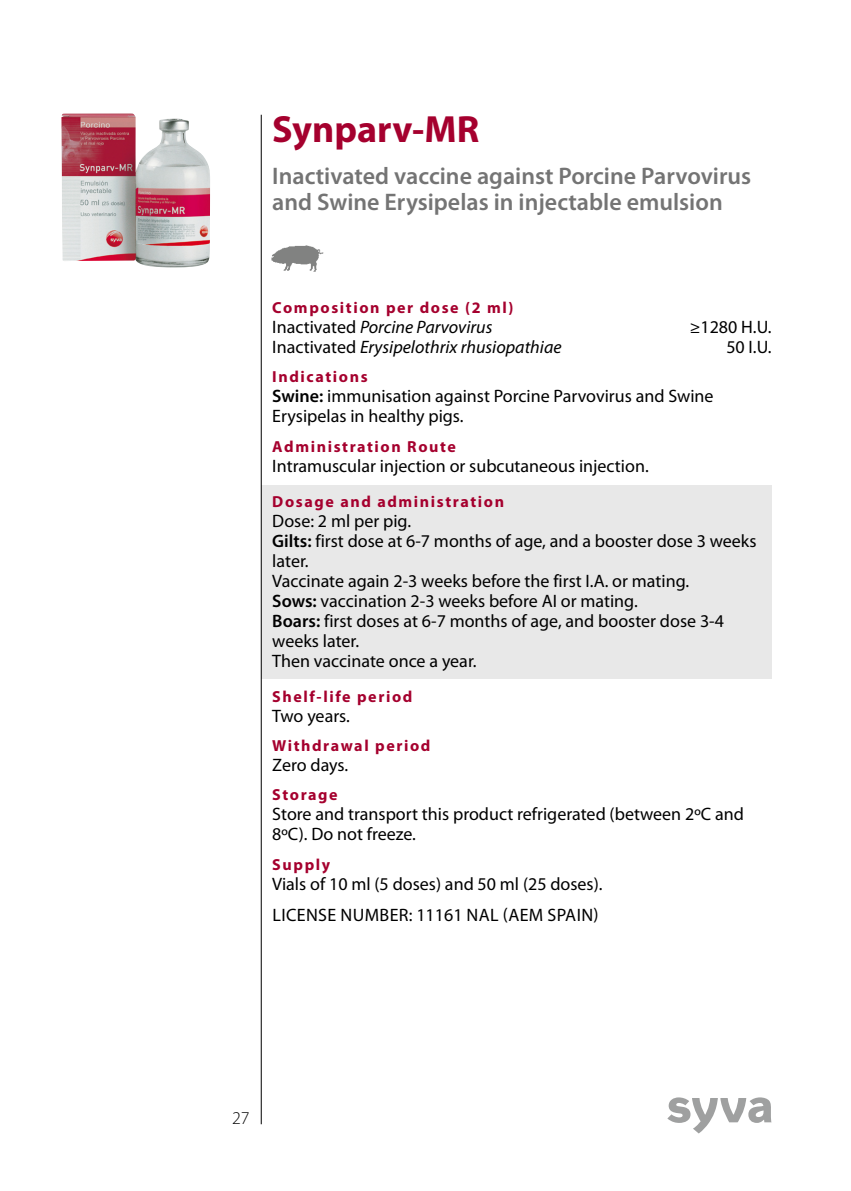
<style>
.page{position:relative;width:851px;height:1191px;background:#fff}
.page>*{position:absolute;margin:0;border:0;box-sizing:border-box;transform-origin:0 0}
.t1{font:700 38px "Myriad Pro";color:#a5002e}
.t2{font:600 24px/26px "Myriad Pro";color:#747474}
.t3{font:18px/20px "Myriad Pro";color:#000}
.t4{font:italic 18px "Myriad Pro";color:#000}
.t5{font:300 18px "Myriad Pro";color:#000}
.t6{font:700 16px "Myriad Pro";letter-spacing:.1em;color:#a5002e}
.s1{font-style:normal}
.s2{font-weight:600}
</style>
<div class="page">
<div style="left:261px;top:485px;width:510px;height:194px;background:#e8e8e8"></div>
<hr style="left:261px;top:115px;width:1px;height:1009px;background:#000">
<svg style="left:667px;top:1097px;width:104px;height:36px"></svg>
<img style="left:271px;top:245px;width:53px;height:27px">
<img style="left:61px;top:113px;width:149px;height:154px">
<h1 class="t1" style="left:272px;top:108px;width:208px">Synparv-MR</h1>
<h2 class="t2" style="left:272px;top:163px;width:480px">Inactivated vaccine against Porcine Parvovirus and Swine Erysipelas in injectable emulsion</h2>
<p class="t6" style="left:272px;top:298px;width:243px">Composition per dose (2 ml)</p>
<p class="t4" style="left:272px;top:317px;width:221px"><span class="s1">Inactivated</span> Porcine Parvovirus</p>
<p class="t3" style="left:689px;top:317px;width:83px">≥1280 H.U.</p>
<p class="t4" style="left:272px;top:337px;width:291px"><span class="s1">Inactivated</span> Erysipelothrix rhusiopathiae</p>
<p class="t3" style="left:726px;top:337px;width:47px">50 I.U.</p>
<p class="t6" style="left:272px;top:368px;width:97px">Indications</p>
<p class="t3" style="left:272px;top:386px;width:442px"><span class="s2">Swine:</span> immunisation against Porcine Parvovirus and Swine<br>Erysipelas in healthy pigs.</p>
<p class="t6" style="left:272px;top:437px;width:185px">Administration Route</p>
<p class="t3" style="left:272px;top:456px;width:378px">Intramuscular injection or subcutaneous injection.</p>
<p class="t6" style="left:272px;top:492px;width:233px">Dosage and administration</p>
<p class="t3" style="left:272px;top:511px;width:485px">Dose: 2 ml per pig.<br><span class="s2">Gilts:</span> first dose at 6-7 months of age, and a booster dose 3 weeks later.<br>Vaccinate again 2-3 weeks before the first I.A. or mating.<br><span class="s2">Sows:</span> vaccination 2-3 weeks before AI or mating.<br><span class="s2">Boars:</span> first doses at 6-7 months of age, and booster dose 3-4 weeks later.<br>Then vaccinate once a year.</p>
<p class="t6" style="left:272px;top:687px;width:142px">Shelf-life period</p>
<p class="t3" style="left:272px;top:706px;width:79px">Two years.</p>
<p class="t6" style="left:272px;top:736px;width:160px">Withdrawal period</p>
<p class="t3" style="left:272px;top:755px;width:77px">Zero days.</p>
<p class="t6" style="left:272px;top:786px;width:67px">Storage</p>
<p class="t3" style="left:272px;top:804px;width:473px">Store and transport this product refrigerated (between 2ºC and<br>8ºC). Do not freeze.</p>
<p class="t6" style="left:272px;top:855px;width:59px">Supply</p>
<p class="t3" style="left:272px;top:868px;width:332px;line-height:31.4px">Vials of 10 ml (5 doses) and 50 ml (25 doses).<br>License Number: 11161 NAL (AEM Spai n)</p>
<p class="t5" style="left:232px;top:1108px;width:19px">27</p>
</div>
